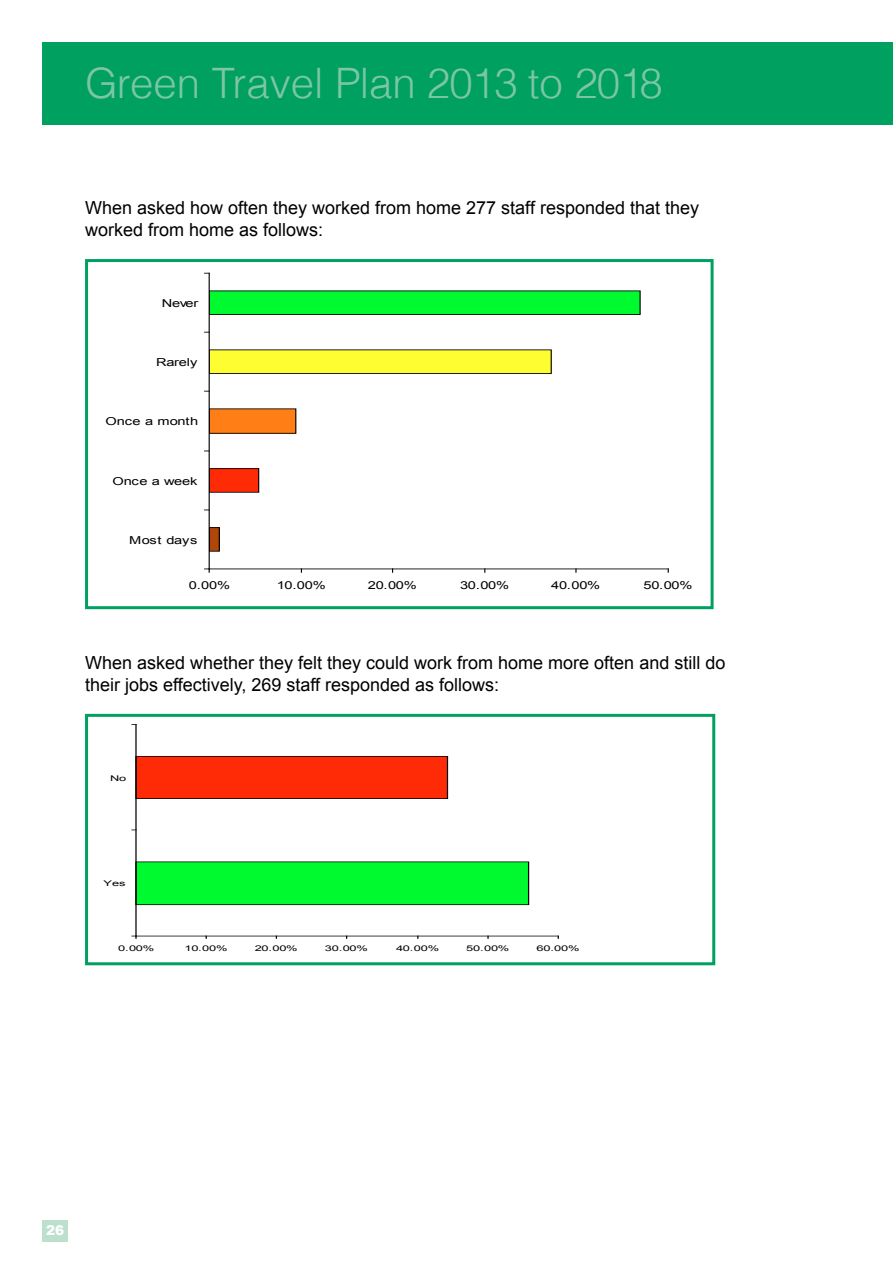
<style>
.page{position:relative;width:893px;height:1263px;background:#fff}
.page>*{position:absolute;margin:0;border:0;box-sizing:border-box;transform-origin:0 0}
.t1{font:300 42px "Helvetica";letter-spacing:-.02em;color:#7dc6a5}
.t2{font:18px/21.6px "Arial";color:#000}
.t3{font:900 13.5px "Arial";color:#fff}
.t4{font:10.95px "Arial";letter-spacing:-.02em;color:#000;scale:1.34 1}
.t5{font:10.95px "Arial";color:#000;scale:1.34 1}
.t6{font:7.8px "Arial";letter-spacing:-.02em;color:#000;scale:1.64 1}
</style>
<div class="page">
<div style="left:43px;top:1220px;width:25px;height:22px;background:#bde0ce"></div>
<div style="left:209px;top:528px;width:10px;height:23px;background:#ae4708"></div>
<div style="left:209px;top:527px;width:11px;height:25px;border:1px solid #000"></div>
<div style="left:209px;top:469px;width:50px;height:23px;background:#ff2b06"></div>
<div style="left:209px;top:409px;width:87px;height:24px;background:#ff7e15"></div>
<div style="left:209px;top:350px;width:342px;height:23px;background:#fefd32"></div>
<div style="left:209px;top:349px;width:343px;height:25px;border:1px solid #000"></div>
<div style="left:209px;top:291px;width:431px;height:23px;background:#00fa30"></div>
<div style="left:209px;top:290px;width:432px;height:25px;border:1px solid #000"></div>
<hr style="left:209px;top:569px;width:459px;height:1px;background:#000">
<hr style="left:209px;top:273px;width:1px;height:296px;background:#000">
<div style="left:85px;top:259px;width:629px;height:350px;border:3px solid #00a160"></div>
<div style="left:136px;top:862px;width:393px;height:43px;background:#00fa30"></div>
<div style="left:136px;top:756px;width:311px;height:42px;background:#ff2b06"></div>
<hr style="left:136px;top:936px;width:422px;height:1px;background:#000">
<hr style="left:136px;top:724px;width:1px;height:212px;background:#000">
<div style="left:85px;top:714px;width:630px;height:251px;border:3px solid #00a160"></div>
<div style="left:43px;top:43px;width:850px;height:82px;background:#00a160"></div>
<h1 class="t1" style="left:85px;top:57px;width:579px">Green Travel Plan 2013 to 2018</h1>
<p class="t2" style="left:85px;top:197px;width:616px">When asked how often they worked from home 277 staff responded that they worked from home as follows:</p>
<p class="t4" style="left:162px;top:296px;width:29px">Never</p>
<p class="t4" style="left:156px;top:355px;width:32px">Rarely</p>
<p class="t4" style="left:106px;top:414px;width:71px">Once a month</p>
<p class="t4" style="left:112px;top:474px;width:65px">Once a week</p>
<p class="t5" style="left:129px;top:533px;width:52px">Most days</p>
<p class="t4" style="left:189px;top:578px;width:32px">0.00%</p>
<p class="t4" style="left:277px;top:578px;width:38px">10.00%</p>
<p class="t4" style="left:368px;top:578px;width:38px">20.00%</p>
<p class="t4" style="left:460px;top:578px;width:38px">30.00%</p>
<p class="t4" style="left:551px;top:578px;width:38px">40.00%</p>
<p class="t4" style="left:643px;top:578px;width:38px">50.00%</p>
<p class="t2" style="left:85px;top:652px;width:642px">When asked whether they felt they could work from home more often and still do their jobs effectively, 269 staff responded as follows:</p>
<p class="t6" style="left:110px;top:773px;width:11px">No</p>
<p class="t6" style="left:103px;top:878px;width:15px">Yes</p>
<p class="t6" style="left:118px;top:943px;width:24px">0.00%</p>
<p class="t6" style="left:184px;top:943px;width:28px">10.00%</p>
<p class="t6" style="left:255px;top:943px;width:28px">20.00%</p>
<p class="t6" style="left:325px;top:943px;width:28px">30.00%</p>
<p class="t6" style="left:396px;top:943px;width:28px">40.00%</p>
<p class="t6" style="left:466px;top:943px;width:28px">50.00%</p>
<p class="t6" style="left:536px;top:943px;width:28px">60.00%</p>
<p class="t3" style="left:46px;top:1220px;width:20px">26</p>
</div>
